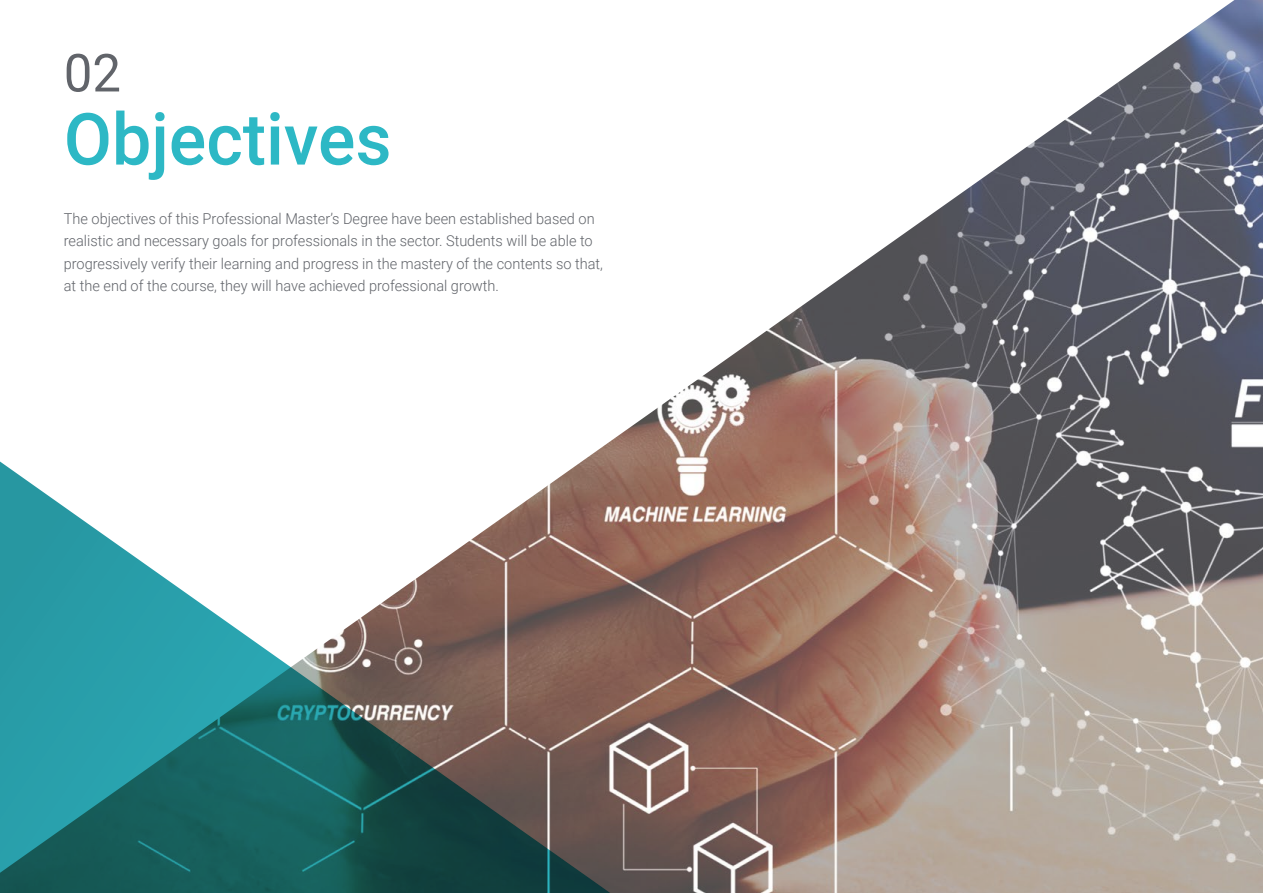
<style>
.page{position:relative;width:1263px;height:893px;background:#fff}
.page>*{position:absolute;margin:0;border:0;box-sizing:border-box;transform-origin:0 0}
.t1{font:500 72px "Roboto";color:#2db8c5}
.t2{font:52.5px "Roboto";color:#61646a}
.t3{font:300 15px/22.5px "Roboto";color:#61646a}
</style>
<div class="page">
<img style="left:604px;top:0;width:659px;height:893px">
<svg style="left:0;top:446px;width:640px;height:447px"></svg>
<h2 class="t2" style="left:64px;top:36px;width:59px">02</h2>
<h1 class="t1" style="left:64px;top:89px;width:329px">Objectives</h1>
<p class="t3" style="left:64px;top:207px;width:541px">The objectives of this Professional Master’s Degree have been established based on realistic and necessary goals for professionals in the sector. Students will be able to progressively verify their learning and progress in the mastery of the contents so that, at the end of the course, they will have achieved professional growth.</p>
</div>
